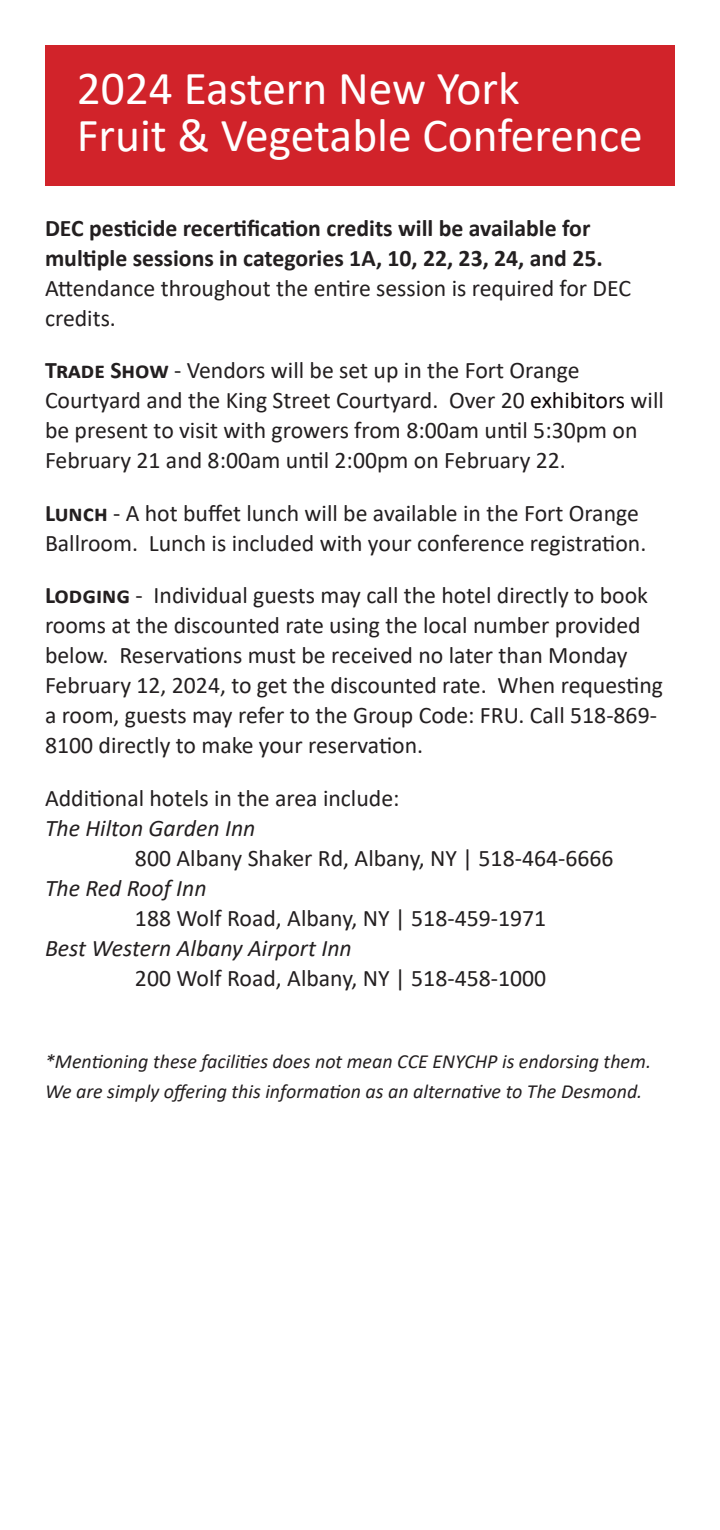
<style>
.page{position:relative;width:720px;height:1530px;background:#fff}
.page>*{position:absolute;margin:0;border:0;box-sizing:border-box;transform-origin:0 0}
.t1{font:47.5px "Calibri";color:#fff}
.t2{font:23.75px/30px "Calibri";color:#231f20}
.t3{font:700 23.75px/30px "Calibri";color:#231f20}
.t4{font:italic 23.75px "Calibri";color:#231f20}
.t5{font:italic 20px/30px "Calibri";color:#231f20}
.s1{font-weight:400}
.s2{font-weight:700}
.s3{color:#0e0608}
</style>
<div class="page">
<div style="left:45px;top:45px;width:630px;height:140px;background:#d1232a"></div>
<p class="t1" style="left:77px;top:55px;width:445px">2024 Eastern New York</p>
<p class="t1" style="left:77px;top:102px;width:568px">Fruit &amp; Vegetable Conference</p>
<p class="t3" style="left:45px;top:212px;width:588px">DEC pesticide recertification credits will be available for multiple sessions in categories 1A, 10, 22, 23, 24, and 25.<br><span class="s1">Attendance throughout the entire session is required for DEC credits.</span></p>
<p class="t2" style="left:45px;top:355px;width:620px"><span class="s2">Trade Show</span> - Vendors will be set up in the Fort Orange Courtyard and the King Street Courtyard. Over 20 <span class="s3">exhibitors</span> will be present to visit with growers from 8:00am until 5:30pm on February 21 and 8:00am until 2:00pm on February 22.</p>
<p class="t2" style="left:45px;top:497px;width:603px"><span class="s2">Lunch</span> - A hot buffet lunch will be available in the Fort Orange<br>Ballroom. Lunch is included with your conference registration.</p>
<p class="t2" style="left:45px;top:580px;width:620px"><span class="s2">Lodging</span> - Individual guests may call the hotel directly to book rooms at the discounted rate using the local number provided below. Reservations must be received no later than Monday February 12, 2024, to get the discounted rate. When requesting a room, guests may refer to the Group Code: FRU. Call 518-869- 8100 directly to make your reservation.</p>
<p class="t2" style="left:45px;top:782px;width:356px">Additional hotels in the area include:</p>
<p class="t4" style="left:45px;top:811px;width:212px">The Hilton Garden Inn</p>
<p class="t2" style="left:135px;top:842px;width:480px">800 Albany Shaker Rd, Albany, NY | 518-464-6666</p>
<p class="t4" style="left:45px;top:871px;width:163px">The Red Roof Inn</p>
<p class="t2" style="left:135px;top:902px;width:413px">188 Wolf Road, Albany, NY | 518-459-1971</p>
<p class="t4" style="left:45px;top:931px;width:308px">Best Western Albany Airport Inn</p>
<p class="t2" style="left:135px;top:962px;width:413px">200 Wolf Road, Albany, NY | 518-458-1000</p>
<p class="t5" style="left:45px;top:1046px;width:608px">*Mentioning these facilities does not mean CCE ENYCHP is endorsing them.<br>We are simply offering this information as an alternative to The Desmond.</p>
</div>
